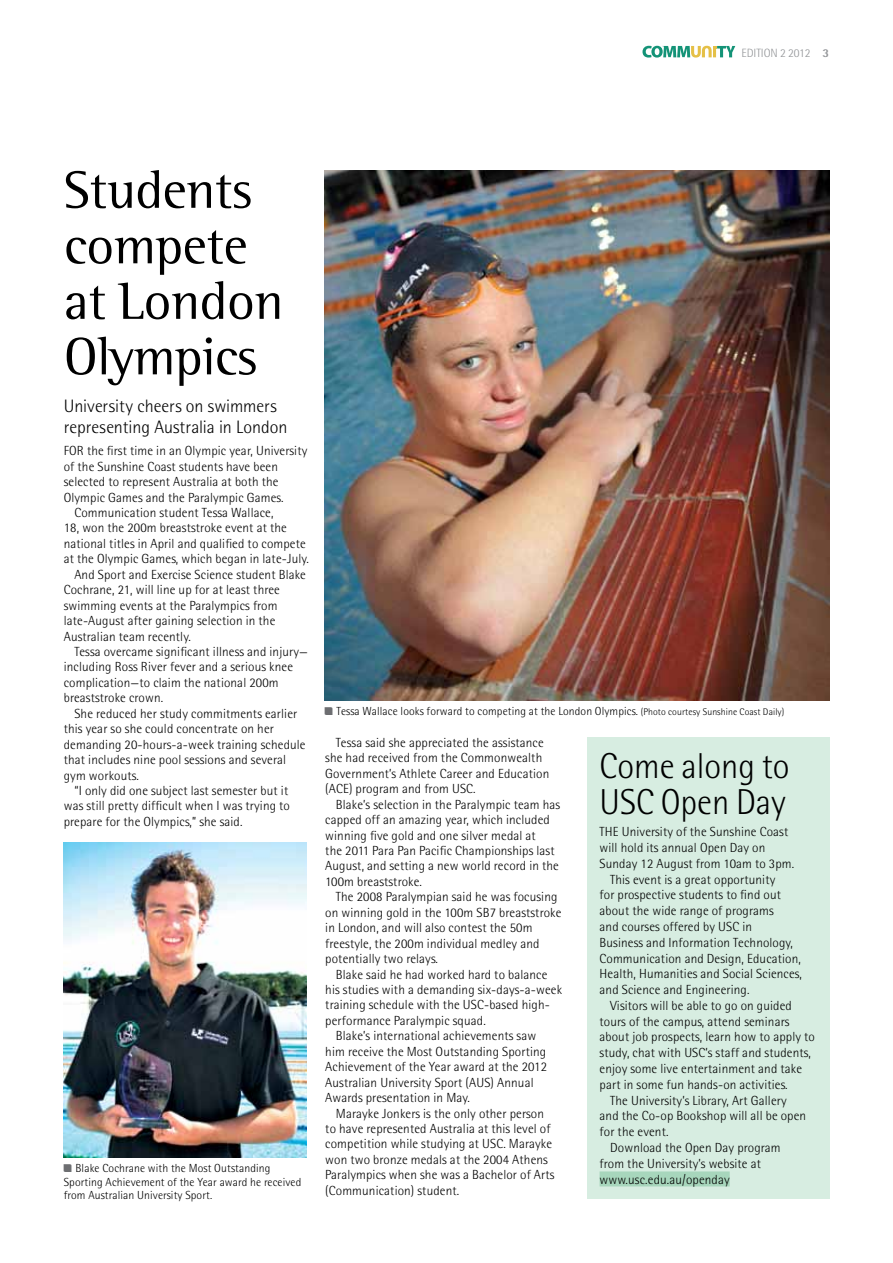
<style>
.page{position:relative;width:893px;height:1263px;background:#fff}
.page>*{position:absolute;margin:0;border:0;box-sizing:border-box;transform-origin:0 0}
.t1{font:54px/55.5px "Rotis Semi Serif";letter-spacing:-.01em;color:#000}
.t2{font:300 36px/36.3px "Rotis Semi Sans";color:#000;scale:.96 1}
.t3{font:300 18px/21px "Rotis Semi Sans";color:#000}
.t4{font:300 13.2px/15.5px "Rotis Semi Sans";letter-spacing:.01em;color:#000}
.t5{font:300 12px "Rotis Semi Sans";letter-spacing:-.005em;color:#939598}
.t6{font:300 11.7px/13.5px "Rotis Semi Sans";letter-spacing:.01em;color:#000}
.s1{font-weight:800}
.s2{font-family:"mysteryobject";font-weight:400;font-size:12.45px;color:#6d6e71}
.s3{font-size:9.75px}
</style>
<div class="page">
<svg style="left:642px;top:46px;width:93px;height:12px"></svg>
<div style="left:587px;top:737px;width:242px;height:462px;background:#d7ede1"></div>
<img style="left:325px;top:170px;width:504px;height:530px">
<img style="left:64px;top:843px;width:242px;height:314px">
<div style="left:600px;top:1171px;width:130px;height:15px;background:#a7d6bc"></div>
<p class="t5" style="left:741px;top:46px;width:89px">EDITION 2 2012 <span class="s1">3</span></p>
<h1 class="t1" style="left:64px;top:162px;width:221px">Students compete at London<br>Olympics</h1>
<h3 class="t3" style="left:64px;top:396px;width:225px">University cheers on swimmers representing Australia in London</h3>
<p class="t4" style="left:64px;top:443px;width:245px">FOR the first time in an Olympic year, University</p>
<p class="t4" style="left:64px;top:458px;width:216px">of the Sunshine Coast students have been</p>
<p class="t4" style="left:64px;top:474px;width:216px">selected to represent Australia at both the</p>
<p class="t4" style="left:64px;top:489px;width:221px">Olympic Games and the Paralympic Games.</p>
<p class="t4" style="left:74px;top:505px;width:201px">Communication student Tessa Wallace,</p>
<p class="t4" style="left:64px;top:520px;width:225px">18, won the 200m breaststroke event at the</p>
<p class="t4" style="left:64px;top:536px;width:244px">national titles in April and qualified to compete</p>
<p class="t4" style="left:64px;top:551px;width:247px">at the Olympic Games, which began in late-July.</p>
<p class="t4" style="left:74px;top:566px;width:233px">And Sport and Exercise Science student Blake</p>
<p class="t4" style="left:64px;top:582px;width:218px">Cochrane, 21, will line up for at least three</p>
<p class="t4" style="left:64px;top:597px;width:215px">swimming events at the Paralympics from</p>
<p class="t4" style="left:64px;top:613px;width:213px">late-August after gaining selection in the</p>
<p class="t4" style="left:64px;top:628px;width:129px">Australian team recently.</p>
<p class="t4" style="left:74px;top:644px;width:235px">Tessa overcame significant illness and injury—</p>
<p class="t4" style="left:64px;top:659px;width:231px">including Ross River fever and a serious knee</p>
<p class="t4" style="left:64px;top:675px;width:216px">complication—to claim the national 200m</p>
<p class="t4" style="left:64px;top:690px;width:101px">breaststroke crown.</p>
<p class="t4" style="left:74px;top:705px;width:224px">She reduced her study commitments earlier</p>
<p class="t4" style="left:64px;top:721px;width:212px">this year so she could concentrate on her</p>
<p class="t4" style="left:64px;top:736px;width:243px">demanding 20-hours-a-week training schedule</p>
<p class="t4" style="left:64px;top:752px;width:224px">that includes nine pool sessions and several</p>
<p class="t4" style="left:64px;top:767px;width:77px">gym workouts.</p>
<p class="t4" style="left:74px;top:783px;width:215px">“I only did one subject last semester but it</p>
<p class="t4" style="left:64px;top:798px;width:228px">was still pretty difficult when I was trying to</p>
<p class="t4" style="left:64px;top:814px;width:180px">prepare for the Olympics,” she said.</p>
<p class="t6" style="left:64px;top:1161px;width:239px"><span class="s2">•</span> Blake Cochrane with the Most Outstanding<br>Sporting Achievement of the Year award he received from Australian University Sport.</p>
<p class="t6" style="left:325px;top:704px;width:461px"><span class="s2">•</span> Tessa Wallace looks forward to competing at the London Olympics. <span class="s3">(Photo courtesy Sunshine Coast Daily)</span></p>
<p class="t4" style="left:325px;top:735px;width:226px;text-indent:11px">Tessa said she appreciated the assistance she had received from the Commonwealth Government’s Athlete Career and Education (ACE) program and from USC.</p>
<p class="t4" style="left:325px;top:796px;width:236px;text-indent:11px">Blake’s selection in the Paralympic team has capped off an amazing year, which included winning five gold and one silver medal at<br>the 2011 Para Pan Pacific Championships last August, and setting a new world record in the 100m breaststroke.</p>
<p class="t4" style="left:325px;top:889px;width:238px;text-indent:11px">The 2008 Paralympian said he was focusing on winning gold in the 100m SB7 breaststroke in London, and will also contest the 50m freestyle, the 200m individual medley and potentially two relays.</p>
<p class="t4" style="left:336px;top:966px;width:213px">Blake said he had worked hard to balance</p>
<p class="t4" style="left:325px;top:982px;width:238px">his studies with a demanding six-days-a-week</p>
<p class="t4" style="left:325px;top:997px;width:226px">training schedule with the USC-based high-</p>
<p class="t4" style="left:325px;top:1013px;width:162px">performance Paralympic squad.</p>
<p class="t4" style="left:336px;top:1028px;width:202px">Blake’s international achievements saw</p>
<p class="t4" style="left:325px;top:1043px;width:222px">him receive the Most Outstanding Sporting</p>
<p class="t4" style="left:325px;top:1059px;width:223px">Achievement of the Year award at the 2012</p>
<p class="t4" style="left:325px;top:1074px;width:210px">Australian University Sport (AUS) Annual</p>
<p class="t4" style="left:325px;top:1090px;width:146px">Awards presentation in May.</p>
<p class="t4" style="left:336px;top:1105px;width:210px">Marayke Jonkers is the only other person</p>
<p class="t4" style="left:325px;top:1121px;width:227px">to have represented Australia at this level of</p>
<p class="t4" style="left:325px;top:1136px;width:228px">competition while studying at USC. Marayke</p>
<p class="t4" style="left:325px;top:1152px;width:224px">won two bronze medals at the 2004 Athens</p>
<p class="t4" style="left:325px;top:1167px;width:231px">Paralympics when she was a Bachelor of Arts</p>
<p class="t4" style="left:325px;top:1182px;width:136px">(Communication) student.</p>
<h2 class="t2" style="left:600px;top:747px;width:199px">Come along to<br>USC Open Day</h2>
<p class="t4" style="left:600px;top:824px;width:190px">The University of the Sunshine Coast</p>
<p class="t4" style="left:600px;top:840px;width:167px">will hold its annual Open Day on</p>
<p class="t4" style="left:600px;top:855px;width:196px">Sunday 12 August from 10am to 3pm.</p>
<p class="t4" style="left:610px;top:871px;width:167px">This event is a great opportunity</p>
<p class="t4" style="left:600px;top:887px;width:183px">for prospective students to find out</p>
<p class="t4" style="left:600px;top:903px;width:176px">about the wide range of programs</p>
<p class="t4" style="left:600px;top:919px;width:154px">and courses offered by USC in</p>
<p class="t4" style="left:600px;top:934px;width:195px">Business and Information Technology,</p>
<p class="t4" style="left:600px;top:950px;width:203px">Communication and Design, Education,</p>
<p class="t4" style="left:600px;top:966px;width:204px">Health, Humanities and Social Sciences,</p>
<p class="t4" style="left:600px;top:982px;width:151px">and Science and Engineering.</p>
<p class="t4" style="left:610px;top:998px;width:183px">Visitors will be able to go on guided</p>
<p class="t4" style="left:600px;top:1013px;width:191px">tours of the campus, attend seminars</p>
<p class="t4" style="left:600px;top:1029px;width:217px">about job prospects, learn how to apply to</p>
<p class="t4" style="left:600px;top:1045px;width:213px">study, chat with USC’s staff and students,</p>
<p class="t4" style="left:600px;top:1061px;width:204px">enjoy some live entertainment and take</p>
<p class="t4" style="left:600px;top:1076px;width:190px">part in some fun hands-on activities.</p>
<p class="t4" style="left:610px;top:1092px;width:178px">The University’s Library, Art Gallery</p>
<p class="t4" style="left:600px;top:1108px;width:208px">and the Co-op Bookshop will all be open</p>
<p class="t4" style="left:600px;top:1124px;width:70px">for the event.</p>
<p class="t4" style="left:610px;top:1140px;width:172px">Download the Open Day program</p>
<p class="t4" style="left:600px;top:1155px;width:163px">from the University’s website at</p>
<p class="t4" style="left:600px;top:1171px;width:132px">www.usc.edu.au/openday</p>
</div>
